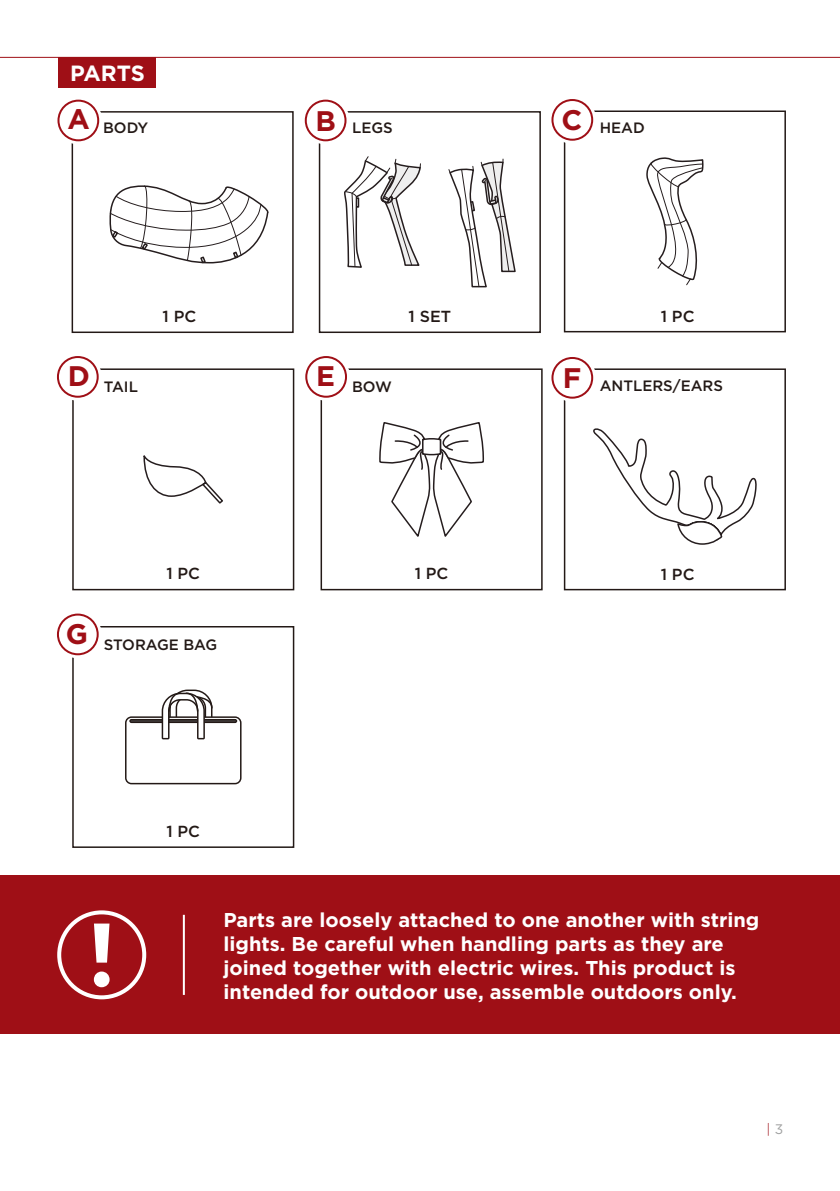
<style>
.page{position:relative;width:840px;height:1191px;background:#fff}
.page>*{position:absolute;margin:0;border:0;box-sizing:border-box;transform-origin:0 0}
.t1{font:700 28.2px "Gotham";color:#9f0f16}
.t2{font:700 22px "Gotham";letter-spacing:-.01em;color:#fff}
.t3{font:700 20px/24px "Gotham";color:#fff}
.t4{font:500 16px "Gotham";color:#231916}
.t5{font:500 15px "Gotham";color:#231916}
.t6{font:300 13.8px "Gotham";color:#9f0f16}
.s1{font-weight:400;color:#9fa0a0}
</style>
<div class="page">
<div style="left:0;top:875px;width:839px;height:159px;background:#9f0f16"></div>
<div style="left:57px;top:910px;width:89px;height:89px;border:4px solid #fff;border-radius:50%"></div>
<svg style="left:94px;top:923px;width:15px;height:39px"></svg>
<div style="left:94px;top:971px;width:15px;height:16px;background:#fff;border-radius:50%"></div>
<hr style="left:183px;top:914px;width:2px;height:81px;background:#fff">
<div style="left:72px;top:368px;width:222px;height:222px;border:2px solid #231916"></div>
<svg style="left:57px;top:356px;width:45px;height:45px"></svg>
<div style="left:57px;top:356px;width:42px;height:42px;border:2px solid #9f0f16;border-radius:50%"></div>
<div style="left:72px;top:111px;width:221px;height:222px;border:2px solid #231916"></div>
<div style="left:318px;top:111px;width:222px;height:222px;border:2px solid #231916"></div>
<div style="left:58px;top:57px;width:98px;height:31px;background:#9f0f16"></div>
<hr style="left:0;top:57px;width:839px;height:1px;background:#9f0f16">
<svg style="left:59px;top:99px;width:43px;height:45px"></svg>
<div style="left:57px;top:100px;width:42px;height:41px;border:2px solid #9f0f16;border-radius:50%"></div>
<div style="left:563px;top:110px;width:222px;height:222px;border:2px solid #231916"></div>
<svg style="left:554px;top:99px;width:42px;height:45px"></svg>
<div style="left:551px;top:99px;width:42px;height:42px;border:2px solid #9f0f16;border-radius:50%"></div>
<div style="left:320px;top:368px;width:222px;height:222px;border:2px solid #231916"></div>
<svg style="left:307px;top:356px;width:43px;height:45px"></svg>
<div style="left:305px;top:356px;width:42px;height:42px;border:2px solid #9f0f16;border-radius:50%"></div>
<svg style="left:379px;top:423px;width:105px;height:114px"></svg>
<div style="left:72px;top:626px;width:222px;height:222px;border:2px solid #231916"></div>
<svg style="left:57px;top:616px;width:45px;height:42px"></svg>
<div style="left:57px;top:613px;width:42px;height:42px;border:2px solid #9f0f16;border-radius:50%"></div>
<svg style="left:448px;top:159px;width:68px;height:129px"></svg>
<svg style="left:304px;top:99px;width:117px;height:170px"></svg>
<svg style="left:109px;top:185px;width:160px;height:79px"></svg>
<div style="left:563px;top:368px;width:222px;height:222px;border:2px solid #231916"></div>
<svg style="left:554px;top:357px;width:203px;height:188px"></svg>
<div style="left:551px;top:357px;width:42px;height:42px;border:2px solid #9f0f16;border-radius:50%"></div>
<svg style="left:125px;top:689px;width:116px;height:95px"></svg>
<svg style="left:143px;top:455px;width:80px;height:49px"></svg>
<svg style="left:646px;top:157px;width:57px;height:129px"></svg>
<p class="t2" style="left:70px;top:58px;width:76px">PARTS</p>
<h1 class="t1" style="left:67px;top:100px;width:24px">A</h1>
<h1 class="t1" style="left:315px;top:102px;width:22px">B</h1>
<p class="t5" style="left:561px;top:118px;width:85px"><sup>C</sup> HEAD</p>
<p class="t5" style="left:103px;top:118px;width:47px">BODY</p>
<p class="t5" style="left:352px;top:118px;width:42px">LEGS</p>
<h1 class="t1" style="left:68px;top:357px;width:24px">D</h1>
<p class="t5" style="left:104px;top:377px;width:36px">TAIL</p>
<p class="t4" style="left:162px;top:305px;width:35px">1 PC</p>
<h1 class="t1" style="left:66px;top:615px;width:24px">G</h1>
<p class="t4" style="left:166px;top:563px;width:35px">1 PC</p>
<p class="t5" style="left:104px;top:634px;width:115px">STORAGE BAG</p>
<h1 class="t1" style="left:316px;top:357px;width:20px">E</h1>
<p class="t4" style="left:408px;top:305px;width:44px">1 SET</p>
<p class="t5" style="left:352px;top:377px;width:41px">BOW</p>
<p class="t4" style="left:414px;top:563px;width:35px">1 PC</p>
<p class="t4" style="left:660px;top:305px;width:35px">1 PC</p>
<p class="t5" style="left:562px;top:376px;width:162px"><sup>F</sup> ANTLERS/EARS</p>
<p class="t4" style="left:660px;top:563px;width:35px">1 PC</p>
<p class="t4" style="left:166px;top:821px;width:35px">1 PC</p>
<p class="t3" style="left:223px;top:907px;width:537px">Parts are loosely attached to one another with string lights. Be careful when handling parts as they are joined together with electric wires. This product is intended for outdoor use, assemble outdoors only.</p>
<p class="t6" style="left:766px;top:1119px;width:18px">| <span class="s1">3</span></p>
</div>
